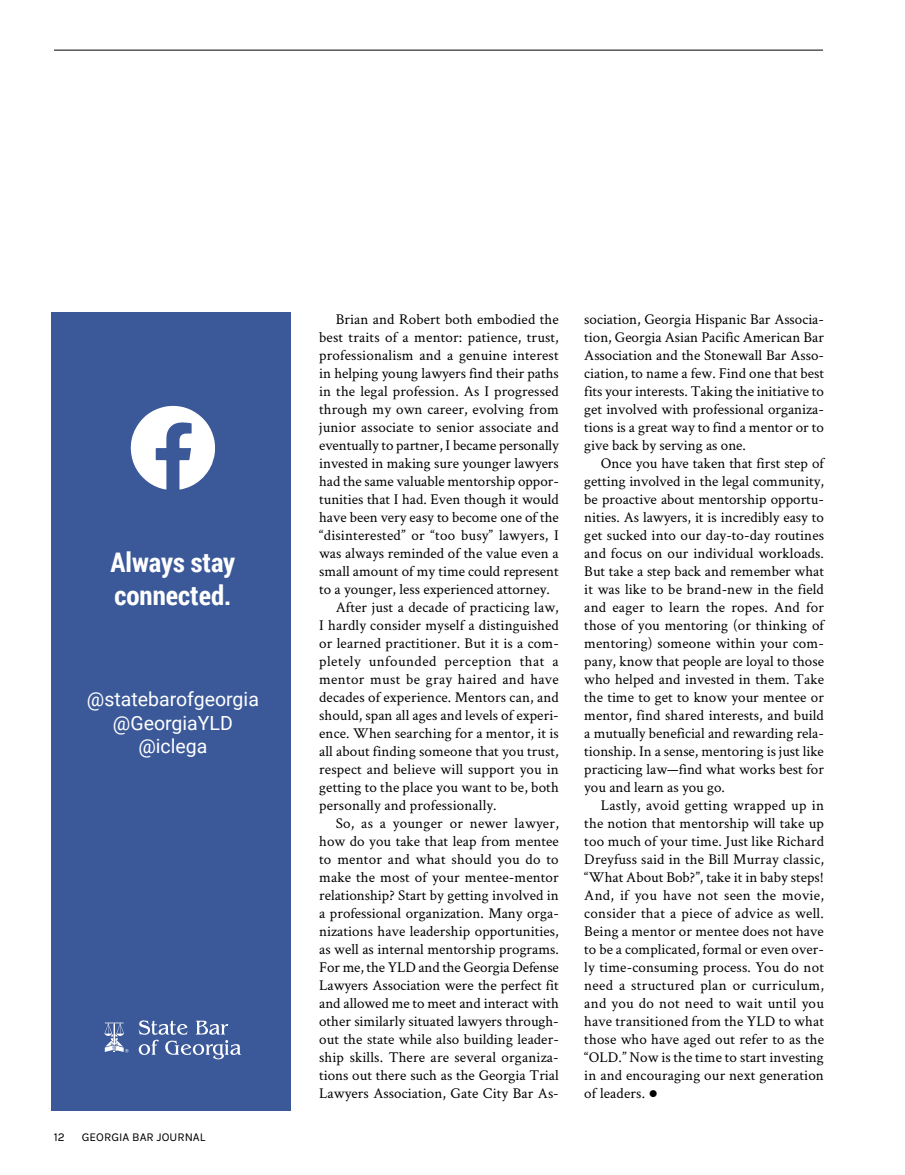
<style>
.page{position:relative;width:905px;height:1175px;background:#fff}
.page>*{position:absolute;margin:0;border:0;box-sizing:border-box;transform-origin:0 0}
.t1{font:700 27px/32.4px "Roboto Condensed";color:#fff}
.t2{font:19.5px/23.4px "Roboto";color:#fff;text-align:center}
.t3{font:15px/18px "Crimson Text";letter-spacing:.005em;color:#000;text-align:justify}
.t4{font:15px "Crimson Text";letter-spacing:.03em;color:#000}
.t5{font:12px "Karla";color:#000}
</style>
<div class="page">
<hr style="left:54px;top:50px;width:769px;height:1px;background:#000">
<div style="left:51px;top:312px;width:240px;height:799px;background:#3b5999"></div>
<svg style="left:130px;top:406px;width:85px;height:83px"></svg>
<svg style="left:105px;top:1022px;width:23px;height:30px"></svg>
<svg style="left:139px;top:1020px;width:102px;height:39px"></svg>
<h1 class="t1" style="left:110px;top:545px;width:126px">Always stay connected.</h1>
<h2 class="t2" style="left:87px;top:686px;width:173px">@statebarofgeorgia @GeorgiaYLD @iclega</h2>
<p class="t5" style="left:54px;top:1130px;width:12px">12</p>
<p class="t5" style="left:82px;top:1130px;width:125px">GEORGIA BAR JOURNAL</p>
<p class="t3" style="left:335px;top:310px;width:224px">Brian and Robert both embodied the</p>
<p class="t3" style="left:319px;top:328px;width:241px">best traits of a mentor: patience, trust,</p>
<p class="t3" style="left:319px;top:346px;width:241px">professionalism and a genuine interest</p>
<p class="t3" style="left:319px;top:364px;width:241px">in helping young lawyers find their paths</p>
<p class="t3" style="left:319px;top:382px;width:241px">in the legal profession. As I progressed</p>
<p class="t3" style="left:319px;top:400px;width:241px">through my own career, evolving from</p>
<p class="t3" style="left:319px;top:418px;width:241px">junior associate to senior associate and</p>
<p class="t3" style="left:319px;top:436px;width:241px">eventually to partner, I became personally</p>
<p class="t3" style="left:319px;top:454px;width:241px">invested in making sure younger lawyers</p>
<p class="t3" style="left:319px;top:472px;width:241px">had the same valuable mentorship oppor-</p>
<p class="t3" style="left:319px;top:490px;width:241px">tunities that I had. Even though it would</p>
<p class="t3" style="left:319px;top:508px;width:241px">have been very easy to become one of the</p>
<p class="t3" style="left:319px;top:526px;width:241px">“disinterested” or “too busy” lawyers, I</p>
<p class="t3" style="left:319px;top:544px;width:241px">was always reminded of the value even a</p>
<p class="t3" style="left:319px;top:562px;width:241px">small amount of my time could represent</p>
<p class="t3" style="left:319px;top:580px;width:232px">to a younger, less experienced attorney.</p>
<p class="t3" style="left:335px;top:598px;width:225px">After just a decade of practicing law,</p>
<p class="t3" style="left:319px;top:616px;width:241px">I hardly consider myself a distinguished</p>
<p class="t3" style="left:319px;top:634px;width:241px">or learned practitioner. But it is a com-</p>
<p class="t4" style="left:319px;top:651px;width:241px">pletely unfounded perception that a</p>
<p class="t3" style="left:319px;top:670px;width:241px">mentor must be gray haired and have</p>
<p class="t3" style="left:319px;top:688px;width:241px">decades of experience. Mentors can, and</p>
<p class="t3" style="left:319px;top:706px;width:241px">should, span all ages and levels of experi-</p>
<p class="t3" style="left:319px;top:724px;width:241px">ence. When searching for a mentor, it is</p>
<p class="t3" style="left:319px;top:742px;width:241px">all about finding someone that you trust,</p>
<p class="t3" style="left:319px;top:760px;width:241px">respect and believe will support you in</p>
<p class="t3" style="left:319px;top:778px;width:241px">getting to the place you want to be, both</p>
<p class="t3" style="left:319px;top:796px;width:179px">personally and professionally.</p>
<p class="t3" style="left:335px;top:814px;width:225px">So, as a younger or newer lawyer,</p>
<p class="t3" style="left:319px;top:832px;width:241px">how do you take that leap from mentee</p>
<p class="t3" style="left:319px;top:850px;width:241px">to mentor and what should you do to</p>
<p class="t3" style="left:319px;top:868px;width:241px">make the most of your mentee-mentor</p>
<p class="t3" style="left:319px;top:886px;width:241px">relationship? Start by getting involved in</p>
<p class="t3" style="left:319px;top:904px;width:241px">a professional organization. Many orga-</p>
<p class="t3" style="left:319px;top:922px;width:241px">nizations have leadership opportunities,</p>
<p class="t3" style="left:319px;top:940px;width:241px">as well as internal mentorship programs.</p>
<p class="t3" style="left:319px;top:958px;width:241px">For me, the YLD and the Georgia Defense</p>
<p class="t3" style="left:319px;top:976px;width:241px">Lawyers Association were the perfect fit</p>
<p class="t3" style="left:319px;top:994px;width:241px">and allowed me to meet and interact with</p>
<p class="t3" style="left:319px;top:1012px;width:241px">other similarly situated lawyers through-</p>
<p class="t3" style="left:319px;top:1030px;width:241px">out the state while also building leader-</p>
<p class="t3" style="left:319px;top:1048px;width:241px">ship skills. There are several organiza-</p>
<p class="t3" style="left:319px;top:1066px;width:241px">tions out there such as the Georgia Trial</p>
<p class="t3" style="left:319px;top:1084px;width:241px">Lawyers Association, Gate City Bar As-</p>
<p class="t3" style="left:584px;top:310px;width:241px">sociation, Georgia Hispanic Bar Associa&shy;tion, Georgia Asian Pacific American Bar Association and the Stonewall Bar Asso&shy;ciation, to name a few. Find one that best fits your interests. Taking the initiative to get involved with professional organiza&shy;tions is a great way to find a mentor or to give back by serving as one.</p>
<p class="t3" style="left:584px;top:454px;width:241px;text-indent:16px">Once you have taken that first step of getting involved in the legal community, be proactive about mentorship opportu&shy;nities. As lawyers, it is incredibly easy to get sucked into our day-to-day routines and focus on our individual workloads.<br>But take a step back and remember what it was like to be brand-new in the field and eager to learn the ropes. And for those of you mentoring (or thinking of mentoring) someone within your com&shy;pany, know that people are loyal to those who helped and invested in them. Take the time to get to know your mentee or mentor, find shared interests, and build a mutually beneficial and rewarding rela&shy;tionship. In a sense, mentoring is just like practicing law—find what works best for you and learn as you go.</p>
<p class="t3" style="left:584px;top:796px;width:241px;text-indent:16px">Lastly, avoid getting wrapped up in the notion that mentorship will take up too much of your time. Just like Richard Dreyfuss said in the Bill Murray classic, “What About Bob?”, take it in baby steps!<br>And, if you have not seen the movie, consider that a piece of advice as well.<br>Being a mentor or mentee does not have to be a complicated, formal or even over&shy;ly time-consuming process. You do not need a structured plan or curriculum, and you do not need to wait until you have transitioned from the YLD to what those who have aged out refer to as the “OLD.” Now is the time to start investing in and encouraging our next generation of leaders. ●</p>
</div>
